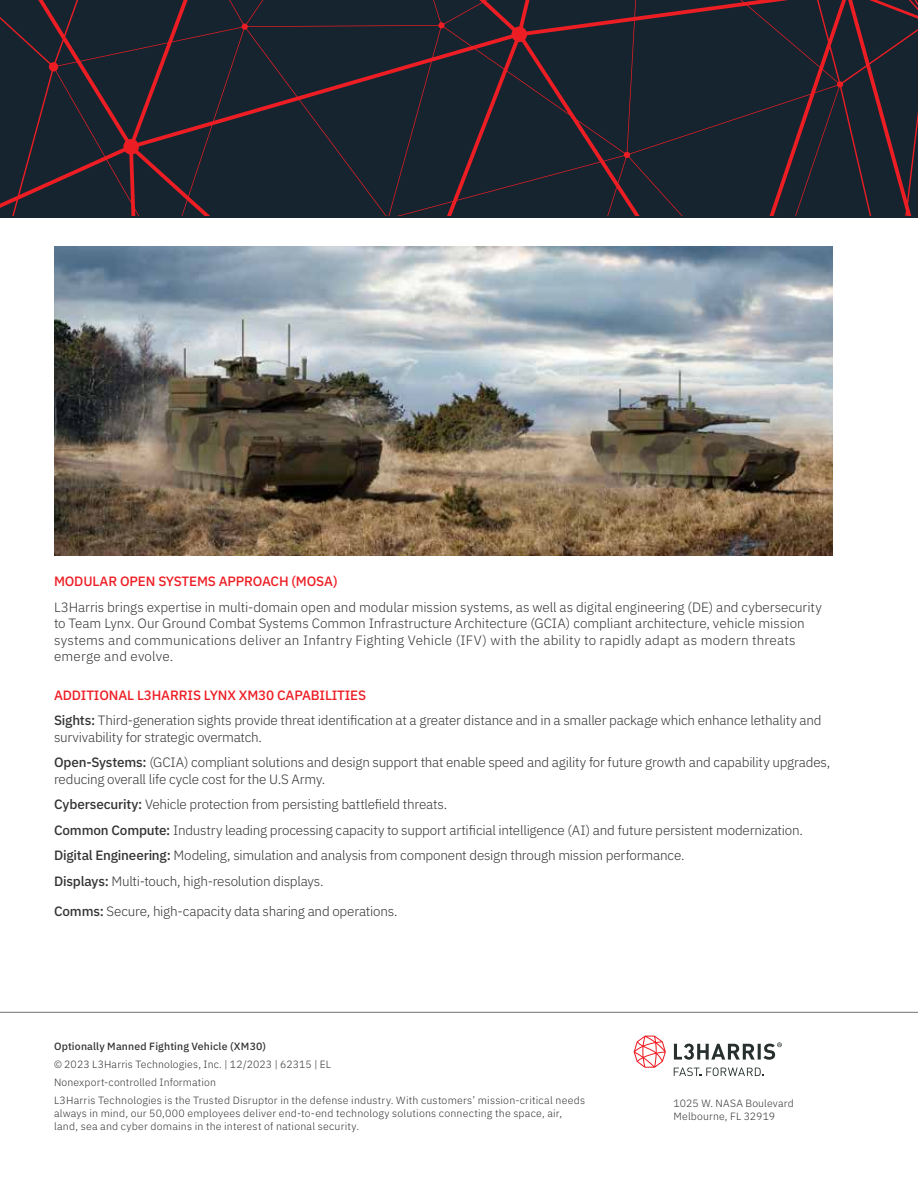
<style>
.page{position:relative;width:918px;height:1188px;background:#fff}
.page>*{position:absolute;margin:0;border:0;box-sizing:border-box;transform-origin:0 0}
.t1{font:300 13.5px/25.5px "IBM Plex Sans";letter-spacing:-.015em;color:#333334}
.t2{font:500 13.5px "IBM Plex Sans";letter-spacing:-.01em;color:#ed1d24}
.t3{font:300 10.5px/18px "IBM Plex Sans";letter-spacing:.015em;color:#333334}
.t4{font:500 10.5px "IBM Plex Sans";letter-spacing:.015em;color:#333334}
.s1{font-weight:500;color:#ed1d24}
.s2{font-weight:500}
</style>
<div class="page">
<img style="left:54px;top:246px;width:779px;height:309px">
<hr style="left:0;top:1012px;width:918px;height:1px;background:#737474">
<svg style="left:0;top:0;width:918px;height:216px;fill:#162430"></svg>
<svg style="left:634px;top:1036px;width:32px;height:32px"></svg>
<svg style="left:674px;top:1042px;width:108px;height:18px"></svg>
<svg style="left:674px;top:1068px;width:89px;height:8px"></svg>
<p class="t2" style="left:54px;top:571px;width:285px">MODULAR OPEN SYSTEMS APPROACH (MOSA)</p>
<p class="t1" style="left:54px;top:598px;width:769px;line-height:16.5px">L3Harris brings expertise in multi-domain open and modular mission systems, as well as digital engineering (DE) and cybersecurity to Team Lynx. Our Ground Combat Systems Common Infrastructure Architecture (GCIA) compliant architecture, vehicle mission systems and communications deliver an Infantry Fighting Vehicle (IFV) with the ability to rapidly adapt as modern threats emerge and evolve.</p>
<p class="t1" style="left:54px;top:681px;width:769px"><span class="s1">ADDITIONAL L3HARRIS LYNX XM30 CAPABILITIES<br></span><span class="s2">Sights:</span> Third-generation sights provide threat identification at a greater distance and in a smaller package which enhance lethality and</p>
<p class="t1" style="left:54px;top:723px;width:778px">survivability for strategic overmatch.<br><span class="s2">Open-Systems:</span> (GCIA) compliant solutions and design support that enable speed and agility for future growth and capability upgrades,</p>
<p class="t1" style="left:54px;top:765px;width:750px">reducing overall life cycle cost for the U.S Army.<br><span class="s2">Cybersecurity:</span> Vehicle protection from persisting battlefield threats.<br><span class="s2">Common Compute:</span> Industry leading processing capacity to support artificial intelligence (AI) and future persistent modernization.<br><span class="s2">Digital Engineering:</span> Modeling, simulation and analysis from component design through mission performance.<br><span class="s2">Displays:</span> Multi-touch, high-resolution displays.</p>
<p class="t1" style="left:54px;top:897px;width:345px"><span class="s2">Comms:</span> Secure, high-capacity data sharing and operations.</p>
<p class="t4" style="left:54px;top:1039px;width:214px">Optionally Manned Fighting Vehicle (XM30)</p>
<p class="t3" style="left:54px;top:1055px;width:533px">© 2023 L3Harris Technologies, Inc. | 12/2023 | 62315 | EL<br>Nonexport-controlled Information<br>L3Harris Technologies is the Trusted Disruptor in the defense industry. With customers’ mission-critical needs</p>
<p class="t3" style="left:54px;top:1106px;width:510px;line-height:12.8px">always in mind, our 50,000 employees deliver end-to-end technology solutions connecting the space, air, land, sea and cyber domains in the interest of national security.</p>
<p class="t3" style="left:674px;top:1095px;width:122px;line-height:13.5px">1025 W. NASA Boulevard<br>Melbourne, FL 32919</p>
</div>
